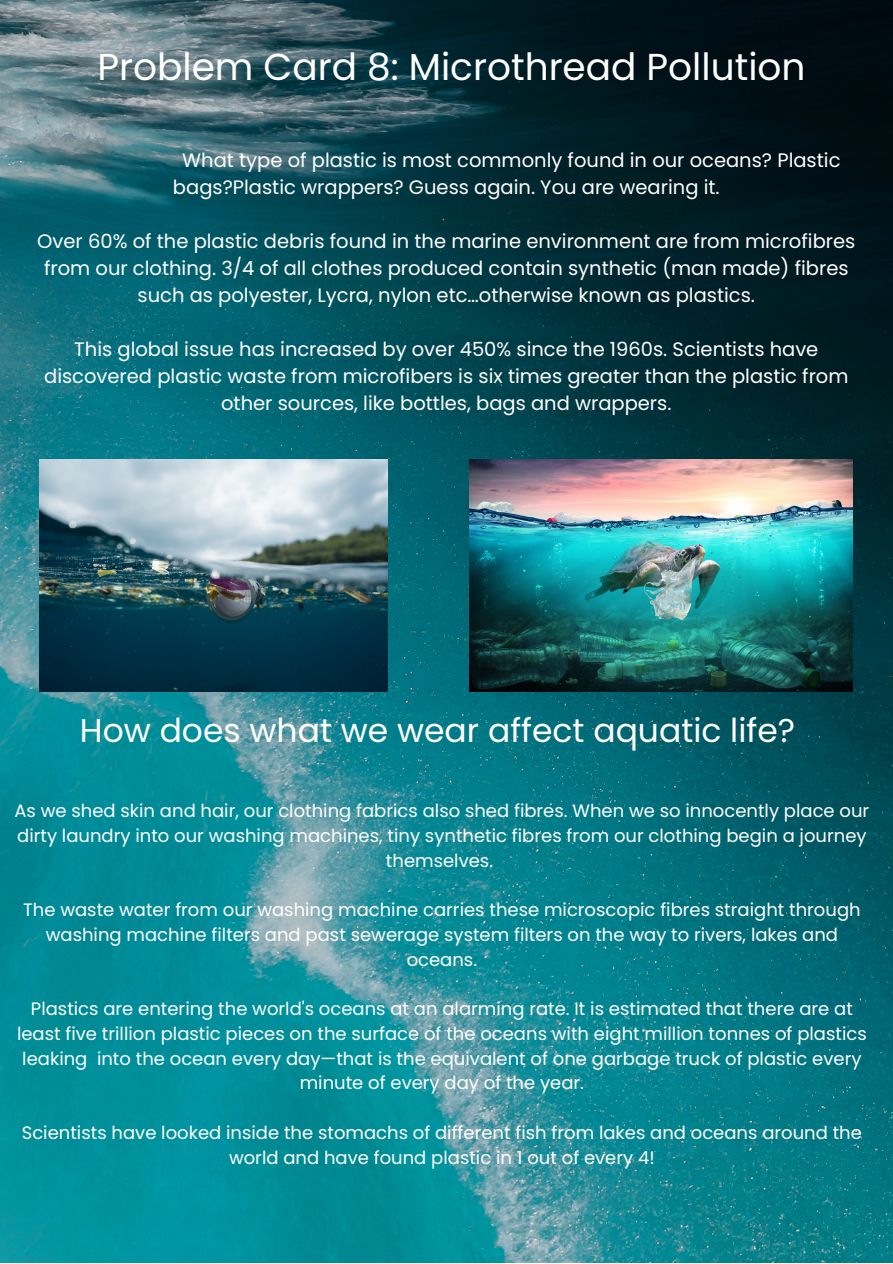
<style>
.page{position:relative;width:893px;height:1264px;background:#fff}
.page>*{position:absolute;margin:0;border:0;box-sizing:border-box;transform-origin:0 0}
.t1{font:37.5px "Poppins";color:#fff}
.t2{font:33px "Poppins";color:#fff}
.t3{font:19.5px/27px "Poppins";color:#fff;text-align:center}
.t4{font:18px/24.8px "Poppins";color:#fff;text-align:center}
</style>
<div class="page">
<img style="left:0;top:0;width:892px;height:1262px">
<img style="left:40px;top:459px;width:347px;height:232px">
<img style="left:469px;top:459px;width:383px;height:232px">
<h1 class="t1" style="left:97px;top:40px;width:709px">Problem Card 8: Microthread Pollution</h1>
<p class="t3" style="left:173px;top:147px;width:669px;text-align:left;text-indent:9px">What type of plastic is most commonly found in our oceans? Plastic bags?Plastic wrappers? Guess again. You are wearing it.</p>
<p class="t3" style="left:37px;top:228px;width:819px">Over 60% of the plastic debris found in the marine environment are from microfibres from our clothing. 3/4 of all clothes produced contain synthetic (man made) fibres such as polyester, Lycra, nylon etc…otherwise known as plastics.</p>
<p class="t3" style="left:44px;top:335px;width:805px">This global issue has increased by over 450% since the 1960s. Scientists have discovered plastic waste from microfibers is six times greater than the plastic from other sources, like bottles, bags and wrappers.</p>
<h2 class="t2" style="left:80px;top:707px;width:716px">How does what we wear affect aquatic life?</h2>
<p class="t4" style="left:14px;top:798px;width:856px">As we shed skin and hair, our clothing fabrics also shed fibres. When we so innocently place our dirty laundry into our washing machines, tiny synthetic fibres from our clothing begin a journey themselves.</p>
<p class="t4" style="left:23px;top:897px;width:839px">The waste water from our washing machine carries these microscopic fibres straight through washing machine filters and past sewerage system filters on the way to rivers, lakes and oceans.</p>
<p class="t4" style="left:17px;top:996px;width:851px">Plastics are entering the world's oceans at an alarming rate. It is estimated that there are at least five trillion plastic pieces on the surface of the oceans with eight million tonnes of plastics leaking into the ocean every day—that is the equivalent of one garbage truck of plastic every minute of every day of the year.</p>
<p class="t4" style="left:22px;top:1120px;width:841px">Scientists have looked inside the stomachs of different fish from lakes and oceans around the world and have found plastic in 1 out of every 4!</p>
</div>
